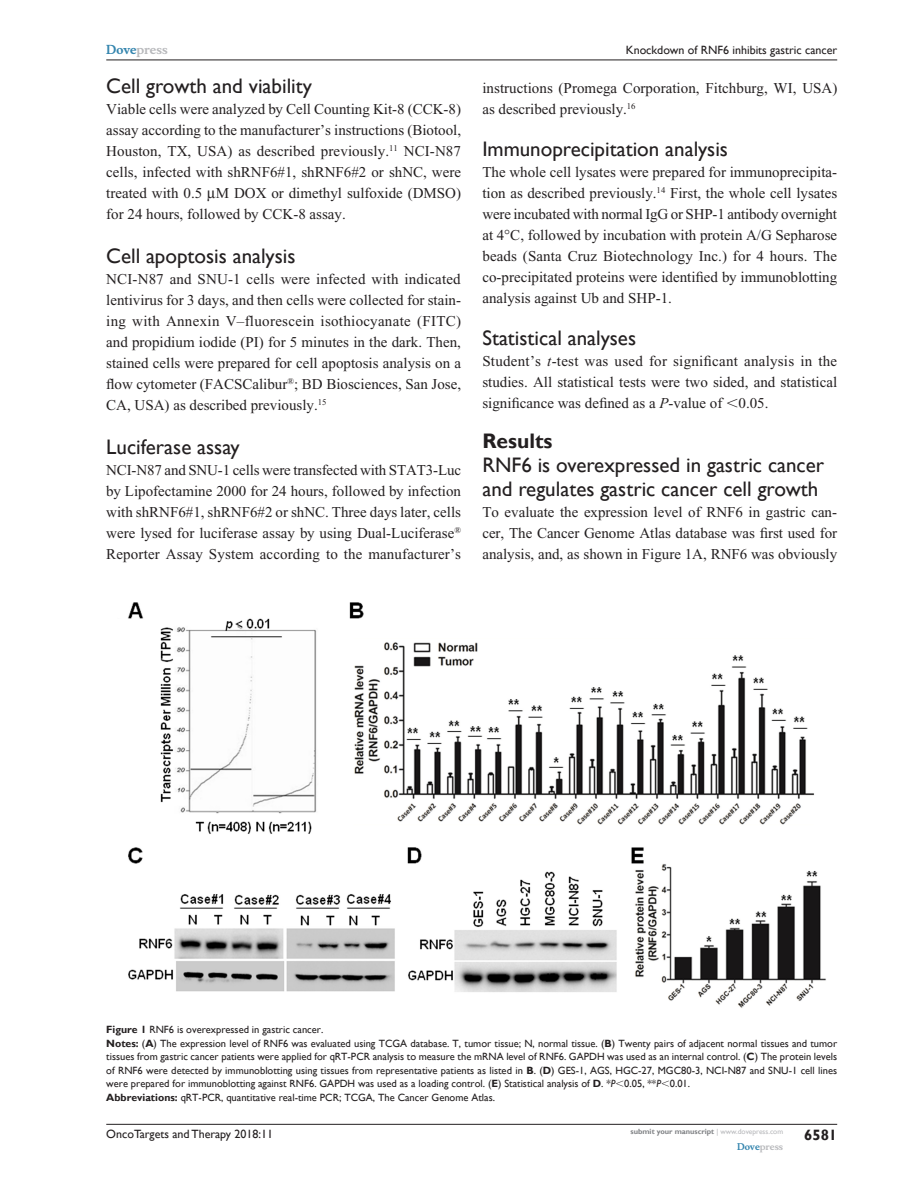
<style>
.page{position:relative;width:918px;height:1188px;background:#fff}
.page>*{position:absolute;margin:0;border:0;box-sizing:border-box;transform-origin:0 0}
.H2-after-H1{font:21px/24px "Gill Sans";color:#231f20}
.H1-before-H2{font:700 21px "Gill Sans";color:#231f20}
.TxF{font:15px/21px "Times New Roman";color:#231f20;text-align:justify}
.RunFolio-R{font:700 15px "Gill Sans";color:#231f20}
.RunH-R{font:12px "Gill Sans";color:#231f20}
.RunF-R{font:12px "Gill Sans";color:#231f20}
.RunH-Brand-R{font:700 12px "Musee";color:#b8b9bc}
.FigSNRI{font:10.5px/13.5px "Gill Sans";color:#231f20}
.FigC{font:10.5px "Gill Sans";color:#231f20}
.RunF-Brand-R{font:700 9px "Musee";color:#b8b9bc}
.RunF-SubmityourMS-R{font:700 7.5px "Gill Sans";color:#808285}
.s1{color:#3485ae}
.s2{font-style:italic}
.s3{font-family:"Mathematical Pi One"}
.s4{font-weight:700}
.s5{font-weight:400;color:#b8b9bc}
</style>
<div class="page">
<hr style="left:106px;top:1124px;width:731px;height:1px;background:#231f20">
<hr style="left:106px;top:60px;width:731px;height:1px;background:#231f20">
<img style="left:128px;top:603px;width:698px;height:405px">
<p class="RunH-Brand-R" style="left:106px;top:43px;width:63px"><span class="s1">Dove</span>press</p>
<h2 class="H2-after-H1" style="left:106px;top:74px;width:207px">Cell growth and viability</h2>
<p class="TxF" style="left:106px;top:98px;width:356px">Viable cells were analyzed by Cell Counting Kit-8 (CCK-8) assay according to the manufacturer’s instructions (Biotool, Houston, TX, USA) as described previously.<sup>11</sup> NCI-N87 cells, infected with shRNF6#1, shRNF6#2 or shNC, were treated with 0.5 M DOX or dimethyl sulfoxide (DMSO) for 24 hours, followed by CCK-8 assay.</p>
<h2 class="H2-after-H1" style="left:106px;top:244px;width:191px">Cell apoptosis analysis</h2>
<p class="TxF" style="left:106px;top:268px;width:356px">NCI-N87 and SNU-1 cells were infected with indicated lentivirus for 3 days, and then cells were collected for stain&shy;ing with Annexin V–fluorescein isothiocyanate (FITC) and propidium iodide (PI) for 5 minutes in the dark. Then, stained cells were prepared for cell apoptosis analysis on a flow cytometer (FACSCalibur<sup>®</sup>; BD Biosciences, San Jose, CA, USA) as described previously.<sup>15</sup></p>
<h2 class="H2-after-H1" style="left:106px;top:435px;width:135px">Luciferase assay</h2>
<p class="TxF" style="left:106px;top:460px;width:356px">NCI-N87 and SNU-1 cells were transfected with STAT3-Luc by Lipofectamine 2000 for 24 hours, followed by infection with shRNF6#1, shRNF6#2 or shNC. Three days later, cells were lysed for luciferase assay by using Dual-Luciferase<sup>® </sup>Reporter Assay System according to the manufacturer’s</p>
<p class="RunH-R" style="left:626px;top:43px;width:213px">Knockdown of RN F6 inhibits gastric cancer</p>
<p class="TxF" style="left:482px;top:77px;width:357px">instructions (Promega Corporation, Fitchburg, WI, USA) as described previously.<sup>16</sup></p>
<h2 class="H2-after-H1" style="left:482px;top:137px;width:247px">Immunoprecipitation analysis</h2>
<p class="TxF" style="left:482px;top:162px;width:356px">The whole cell lysates were prepared for immunoprecipita&shy;tion as described previously.<sup>14</sup> First, the whole cell lysates were incubated with normal IgG or SHP-1 antibody overnight at 4 C, followed by incubation with protein A/G Sepharose beads (Santa Cruz Biotechnology Inc.) for 4 hours. The co-precipitated proteins were identified by immunoblotting analysis against Ub and SHP-1.</p>
<h2 class="H2-after-H1" style="left:482px;top:327px;width:155px">Statistical analyses</h2>
<p class="TxF" style="left:482px;top:351px;width:356px">Student’s <span class="s2">t</span>-test was used for significant analysis in the studies. All statistical tests were two sided, and statistical significance was defined as a <span class="s2">P</span>-value of <span class="s3">,</span>0.05.</p>
<p class="H1-before-H2" style="left:482px;top:428px;width:72px">Results</p>
<p class="H2-after-H1" style="left:482px;top:453px;width:343px">RN F6 is overexpressed in gastric cancer and regulates gastric cancer cell growth</p>
<p class="TxF" style="left:482px;top:501px;width:356px">To evaluate the expression level of RNF6 in gastric can&shy;cer, The Cancer Genome Atlas database was first used for analysis, and, as shown in Figure 1A, RNF6 was obviously</p>
<p class="FigC" style="left:106px;top:1023px;width:219px"><span class="s4">Figure 1</span> RN F6 is overexpressed in gastric cancer.</p>
<p class="FigSNRI" style="left:106px;top:1036px;width:287px"><span class="s4">Notes:</span> (<span class="s4">A</span>) The expression level of RN F6 was evaluated using TCGA</p>
<p class="FigSNRI" style="left:106px;top:1036px;width:732px;text-indent:304px">database. T, tumor tissue; N, normal tissue. (<span class="s4">B</span>) Twenty pairs of adjacent normal tissues and tumor tissues from gastric cancer patients were applied for qRT-PCR analysis to measure the mRNA</p>
<p class="FigSNRI" style="left:106px;top:1050px;width:732px;text-indent:400px">level of RN F6. GAPDH was used as an internal control. (<span class="s4">C</span>) The protein levels of RN F6 were detected by immunoblotting using tissues from representative patients as listed in <span class="s4">B</span>. (<span class="s4">D</span>) GES-1, AGS</p>
<p class="FigSNRI" style="left:106px;top:1063px;width:732px;text-indent:532px">-27, MGC80-3, NCI-N87 and SNU-1 cell lines were prepared for immunoblotting against RN F6. GAPDH was used as a loading control. (<span class="s4">E</span>) Statistical analysis of <span class="s4">D</span>. *<span class="s2">P</span><span class="s3">,</span>0.05, **<span class="s2">P</span><span class="s3">,</span>0.01.</p>
<p class="FigSNRI" style="left:106px;top:1090px;width:253px"><span class="s4">Abbreviations:</span> qRT-PCR, quantitative real-time PCR; TCGA</p>
<p class="FigSNRI" style="left:373px;top:1090px;width:124px">, The Cancer Genome Atlas.</p>
<p class="FigSNRI" style="left:610px;top:1063px;width:14px">, HGC</p>
<p class="RunF-R" style="left:106px;top:1127px;width:168px">OncoTargets and Therapy 2018:11</p>
<p class="RunF-SubmityourMS-R" style="left:631px;top:1127px;width:154px">submit your manuscript <span class="s5">| www.dovepress.com</span></p>
<p class="RunF-Brand-R" style="left:737px;top:1141px;width:48px"><span class="s1">Dove</span>press</p>
<p class="RunFolio-R" style="left:804px;top:1126px;width:35px">6581</p>
</div>
